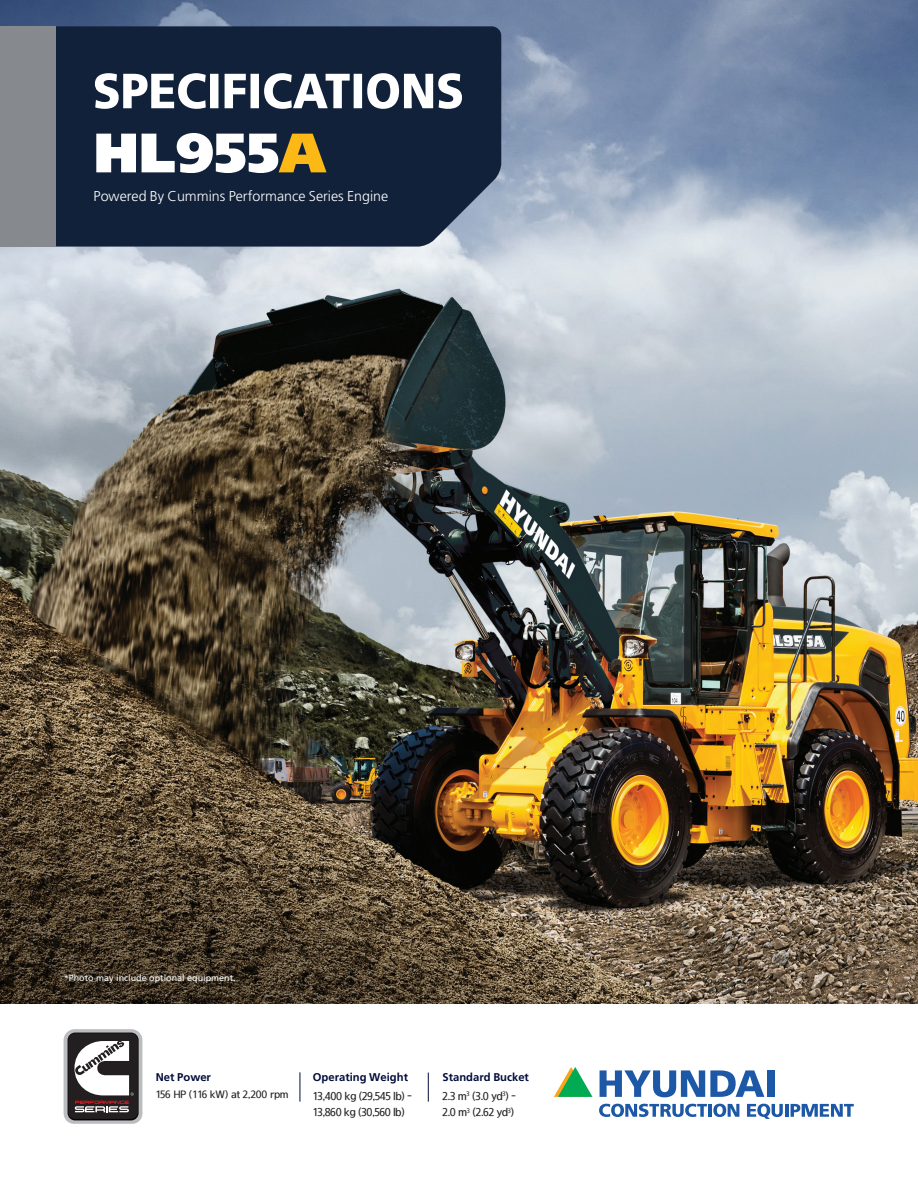
<style>
.page{position:relative;width:918px;height:1188px;background:#fff}
.page>*{position:absolute;margin:0;border:0;box-sizing:border-box;transform-origin:0 0}
.t1{font:900 55.5px "Frutiger";color:#fff}
.t2{font:300 14.25px "Frutiger";color:#fff}
.t3{font:500 11.25px/16.5px "HYUNDAI";letter-spacing:-.025em;color:#231f20}
.t4{font:700 11.25px "Frutiger";color:#000c3a}
.t5{font:500 10.5px "HYUNDAI";color:#231f20}
.t6{font:9px "Frutiger LT Std";color:#fff}
.s1{color:#fcb814}
</style>
<div class="page">
<img style="left:0;top:0;width:918px;height:1004px">
<div style="left:55px;top:26px;width:446px;height:221px;background:#11213a"></div>
<div style="left:0;top:26px;width:55px;height:221px;background:#868a8e"></div>
<svg style="left:95px;top:73px;width:367px;height:36px"></svg>
<svg style="left:600px;top:1070px;width:164px;height:27px"></svg>
<div style="left:767px;top:1070px;width:7px;height:27px;background:#1c58a6"></div>
<svg style="left:554px;top:1067px;width:39px;height:30px"></svg>
<svg style="left:599px;top:1104px;width:108px;height:13px"></svg>
<hr style="left:708px;top:1104px;width:4px;height:13px;background:#1c58a6">
<svg style="left:713px;top:1104px;width:26px;height:13px"></svg>
<svg style="left:747px;top:1104px;width:107px;height:15px"></svg>
<svg style="left:64px;top:1029px;width:78px;height:95px"></svg>
<hr style="left:300px;top:1072px;width:1px;height:30px;background:#000c3a">
<svg style="left:428px;top:1073px;width:1px;height:29px"></svg>
<h1 class="t1" style="left:94px;top:119px;width:234px">HL955<span class="s1">A</span></h1>
<p class="t2" style="left:94px;top:188px;width:296px">Powered By Cummins Performance Series Engine</p>
<p class="t6" style="left:64px;top:972px;width:174px">*Photo may include optional equipment.</p>
<p class="t4" style="left:156px;top:1071px;width:57px">Net Power</p>
<p class="t5" style="left:156px;top:1089px;width:134px">156 HP (116 kW) at 2,200 rpm</p>
<p class="t4" style="left:313px;top:1071px;width:97px">Operating Weight</p>
<p class="t3" style="left:313px;top:1088px;width:101px">13,400 kg (29,545 lb) -<br>13,860 kg (30,560 lb)</p>
<p class="t4" style="left:443px;top:1071px;width:88px">Standard Bucket</p>
<p class="t3" style="left:443px;top:1088px;width:75px">2.3 m<sup>3</sup> (3.0 yd<sup>3</sup>) -<br>2.0 m<sup>3</sup> (2.62 yd<sup>3</sup>)</p>
</div>
